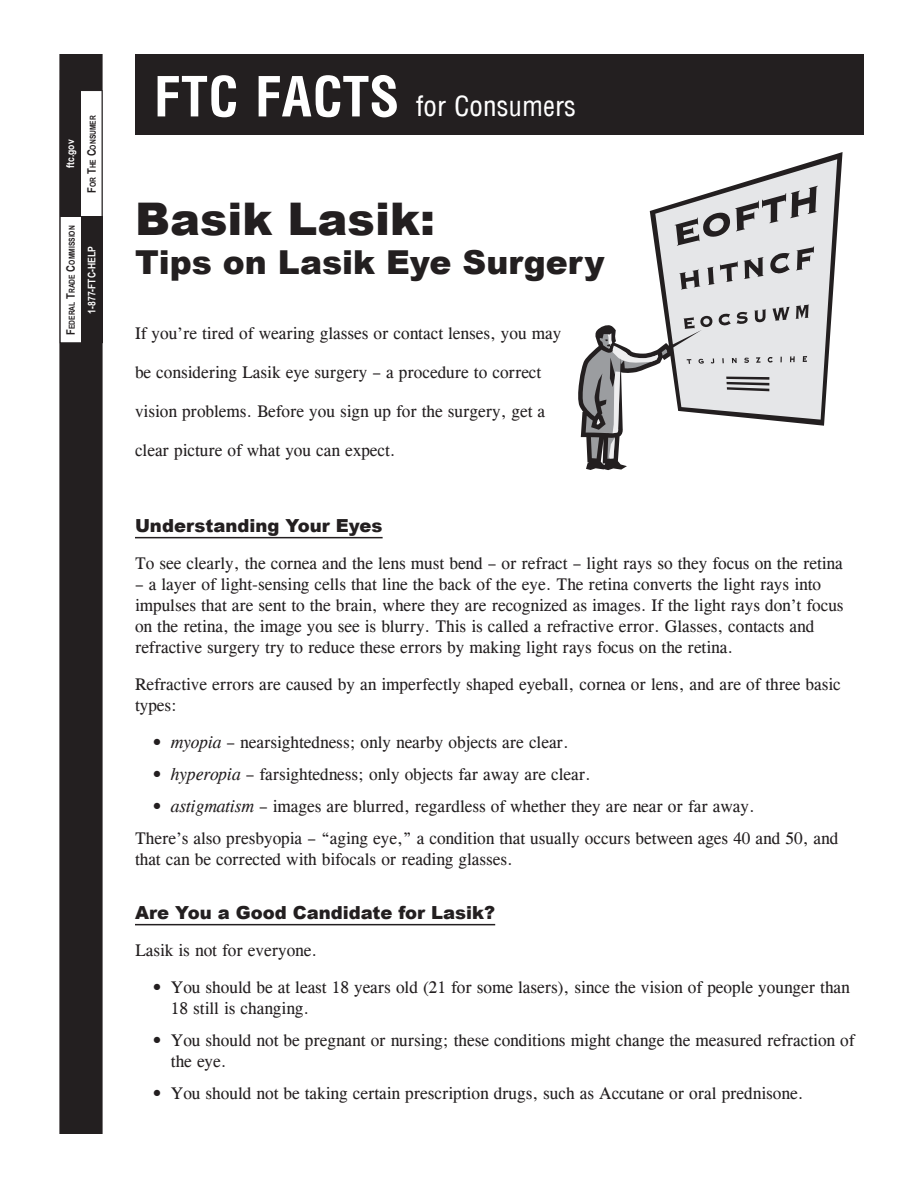
<style>
.page{position:relative;width:918px;height:1188px;background:#fff}
.page>*{position:absolute;margin:0;border:0;box-sizing:border-box;transform-origin:0 0}
.Pub_Title{font:900 45px "Arial";color:#231f20}
.Pub_Title-2{font:900 33px "Arial";color:#231f20}
.t1{font:condensed 27px "Arena";color:#fff}
.Head_A{font:900 18px "Arial";color:#231f20}
.Body_Text{font:17.25px/21px "CG Times";color:#231f20}
.Bullet{font:17.25px/21px "CG Times";color:#231f20}
._1st_para{font:17.25px "CG Times";color:#231f20}
.t2{font:700 10.5px "Arial Narrow";color:#fff}
.t3{font:700 8.1px "Arial Narrow";color:#231f20}
.s1{font-size:11.7px}
.s2{font-weight:700;font-size:54px}
.s3{font-style:italic}
</style>
<div class="page">
<div style="left:136px;top:55px;width:727px;height:79px;background:#231f20"></div>
<div style="left:135px;top:54px;width:729px;height:81px;border:2px solid #231f20"></div>
<div style="left:60px;top:55px;width:42px;height:1078px;background:#231f20"></div>
<div style="left:59px;top:54px;width:44px;height:1080px;border:2px solid #231f20"></div>
<div style="left:60px;top:90px;width:42px;height:253px;background:#fff"></div>
<div style="left:60px;top:91px;width:21px;height:126px;background:#231f20"></div>
<div style="left:81px;top:217px;width:21px;height:126px;background:#231f20"></div>
<hr style="left:135px;top:537px;width:248px;height:1px;background:#231f20">
<hr style="left:135px;top:924px;width:360px;height:1px;background:#231f20">
<svg style="left:650px;top:152px;width:193px;height:274px"></svg>
<svg style="left:655px;top:159px;width:182px;height:261px;fill:#e5e6e8"></svg>
<svg style="left:675px;top:186px;width:143px;height:104px;background:#bebec0"></svg>
<svg style="left:700px;top:316px;width:13px;height:11px"></svg>
<svg style="left:703px;top:318px;width:7px;height:7px"></svg>
<svg style="left:718px;top:314px;width:13px;height:12px"></svg>
<svg style="left:737px;top:312px;width:11px;height:12px"></svg>
<svg style="left:754px;top:309px;width:12px;height:13px"></svg>
<svg style="left:773px;top:307px;width:17px;height:14px"></svg>
<svg style="left:796px;top:305px;width:13px;height:14px"></svg>
<svg style="left:711px;top:359px;width:3px;height:4px"></svg>
<svg style="left:732px;top:358px;width:5px;height:5px"></svg>
<svg style="left:744px;top:358px;width:5px;height:5px"></svg>
<svg style="left:756px;top:357px;width:4px;height:6px"></svg>
<svg style="left:768px;top:357px;width:5px;height:6px"></svg>
<svg style="left:790px;top:356px;width:5px;height:6px"></svg>
<svg style="left:803px;top:356px;width:4px;height:6px"></svg>
<svg style="left:726px;top:377px;width:43px;height:14px"></svg>
<svg style="left:578px;top:317px;width:126px;height:153px"></svg>
<p class="t2" style="left:63px;top:168px;width:30px;rotate:-90deg">ftc.gov</p>
<p class="t3" style="left:87px;top:193px;width:79px;rotate:-90deg"><span class="s1">F</span>OR <span class="s1">T</span>HE <span class="s1">C</span>ONSUMER</p>
<p class="t3" style="left:66px;top:335px;width:111px;rotate:-90deg"><span class="s1">F</span>EDERAL <span class="s1">T</span>RADE <span class="s1">C</span>OMMISSION</p>
<p class="t2" style="left:84px;top:314px;width:69px;rotate:-90deg">1-877-FTC-HELP</p>
<p class="t1" style="left:154px;top:95px;width:424px"><span class="s2">FTC FACTS</span> for Consumers</p>
<p class="Pub_Title" style="left:135px;top:186px;width:302px">Basik Lasik:</p>
<p class="Pub_Title-2" style="left:135px;top:239px;width:471px">Tips on Lasik Eye Surgery</p>
<p class="_1st_para" style="left:135px;top:323px;width:428px">If you’re tired of wearing glasses or contact lenses, you may</p>
<p class="_1st_para" style="left:135px;top:362px;width:408px">be considering Lasik eye surgery – a procedure to correct</p>
<p class="_1st_para" style="left:135px;top:401px;width:412px">vision problems. Before you sign up for the surgery, get a</p>
<p class="_1st_para" style="left:135px;top:440px;width:262px">clear picture of what you can expect.</p>
<p class="Head_A" style="left:135px;top:512px;width:249px">Understanding Your Eyes</p>
<p class="Body_Text" style="left:135px;top:552px;width:709px">To see clearly, the cornea and the lens must bend – or refract – light rays so they focus on the retina</p>
<p class="Body_Text" style="left:135px;top:573px;width:710px">– a layer of light-sensing cells that line the back of the eye. The retina converts the light rays into impulses that are sent to the brain, where they are recognized as images. If the light rays don’t focus on the retina, the image you see is blurry. This is called a refractive error. Glasses, contacts and refractive surgery try to reduce these errors by making light rays focus on the retina.</p>
<p class="Body_Text" style="left:135px;top:674px;width:707px">Refractive errors are caused by an imperfectly shaped eyeball, cornea or lens, and are of three basic types:</p>
<p class="Bullet" style="left:153px;top:732px;width:417px">• <span class="s3">myopia</span> – nearsightedness; only nearby objects are clear.</p>
<p class="Bullet" style="left:153px;top:764px;width:440px">• <span class="s3">hyperopia</span> – farsightedness; only objects far away are clear.</p>
<p class="Bullet" style="left:153px;top:795px;width:603px">• <span class="s3">astigmatism</span> – images are blurred, regardless of whether they are near or far away.</p>
<p class="Body_Text" style="left:135px;top:827px;width:705px">There’s also presbyopia – “aging eye,” a condition that usually occurs between ages 40 and 50, and that can be corrected with bifocals or reading glasses.</p>
<p class="Head_A" style="left:135px;top:899px;width:362px">Are You a Good Candidate for Lasik?</p>
<p class="Body_Text" style="left:135px;top:939px;width:184px">Lasik is not for everyone.</p>
<p class="Bullet" style="left:171px;top:977px;width:680px;text-indent:-18px">• You should be at least 18 years old (21 for some lasers), since the vision of people younger than<br>18 still is changing.</p>
<p class="Bullet" style="left:171px;top:1029px;width:685px;text-indent:-18px">• You should not be pregnant or nursing; these conditions might change the measured refraction of the eye.</p>
<p class="Bullet" style="left:153px;top:1082px;width:652px">• You should not be taking certain prescription drugs, such as Accutane or oral prednisone.</p>
</div>
